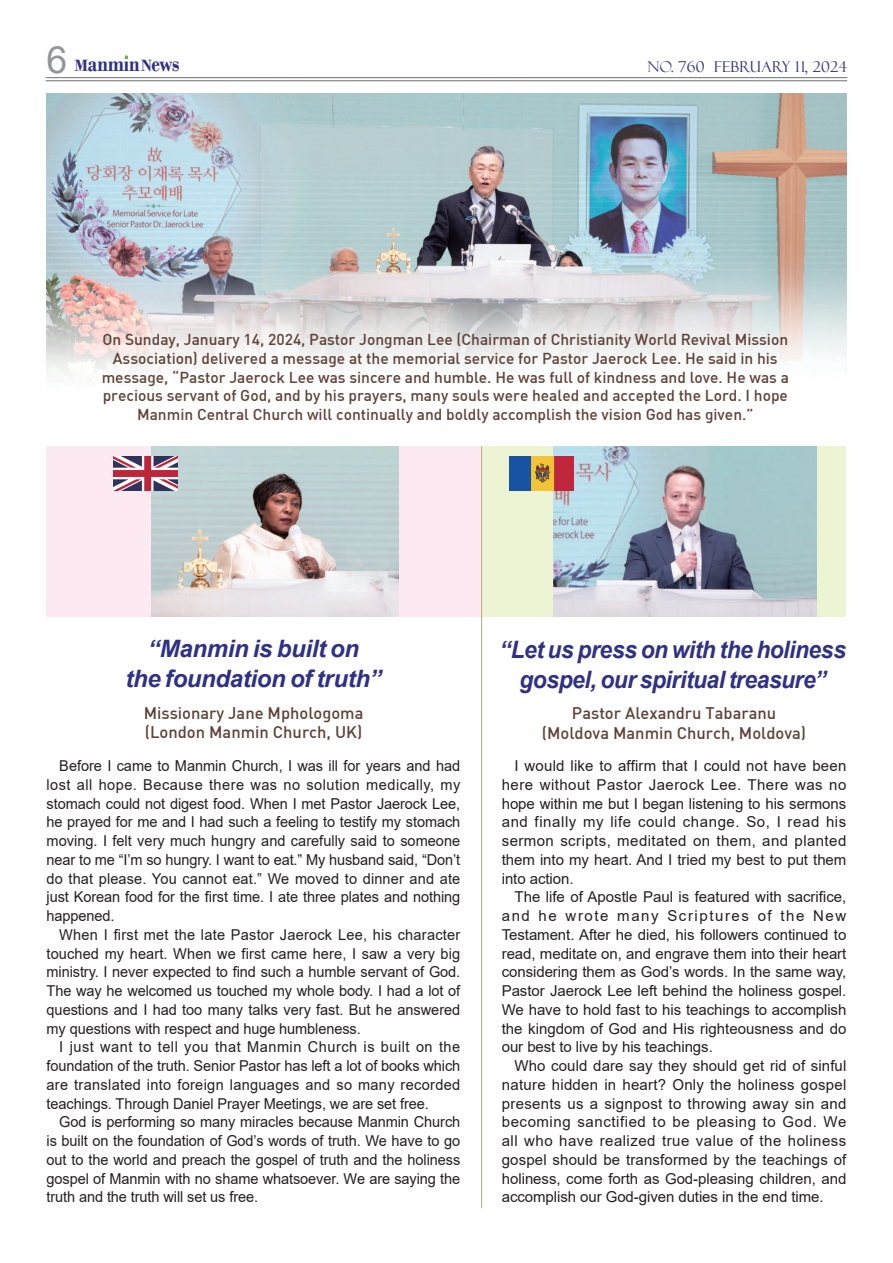
<style>
.page{position:relative;width:893px;height:1263px;background:#fff}
.page>*{position:absolute;margin:0;border:0;box-sizing:border-box;transform-origin:0 0}
.t1{font:italic 700 24px/30px "Arial";letter-spacing:-.015em;color:#303087;text-align:center;scale:.95 1}
.t2{font:italic 700 24px/30px "Arial";letter-spacing:-.015em;color:#303087;text-align:center}
.t3{font:700 23.7px "Bodoni";color:#303087;scale:.82 1}
.t4{font:700 17.1px "Bodoni";color:#303087}
.t5{font:16.5px/19.8px "Dinmed";color:#5e4239}
.t6{font:15.45px/18.6px "Dinmed";color:#5e4239;text-align:center}
.t7{font:15px/18.8px "Arial";letter-spacing:-.005em;color:#231f20;text-align:justify}
.t8{font:15px "Felix Titling";letter-spacing:.02em;color:#303087}
.s1{font-family:"Arial";font-weight:400;font-size:37.5px;color:#939598}
.s2{font-size:17.1px}
</style>
<div class="page">
<hr style="left:46px;top:77px;width:801px;height:1px;background:#6d6e71">
<hr style="left:46px;top:80px;width:801px;height:1px;background:#6d6e71">
<svg style="left:125px;top:55px;width:3px;height:4px"></svg>
<img style="left:47px;top:94px;width:799px;height:283px">
<div style="left:481px;top:446px;width:365px;height:170px;background:#edf4d4"></div>
<img style="left:553px;top:446px;width:263px;height:170px">
<img style="left:509px;top:457px;width:64px;height:34px">
<div style="left:47px;top:446px;width:434px;height:170px;background:#fce9f1"></div>
<img style="left:151px;top:446px;width:247px;height:170px">
<img style="left:113px;top:457px;width:64px;height:34px">
<hr style="left:481px;top:446px;width:1px;height:762px;background:#beae85">
<h2 class="t3" style="left:47px;top:49px;width:164px"><span class="s1">6</span> <span class="s2">M</span>anmin ews</h2>
<p class="t4" style="left:141px;top:55px;width:12px">N</p>
<p class="t8" style="left:647px;top:61px;width:201px">NO. 760 FEBRUARY 11, 2024</p>
<p class="t6" style="left:102px;top:332px;width:688px">On Sunday, January 14, 2024, Pastor Jongman Lee (Chairman of Christianity World Revival Mission Association) delivered a message at the memorial service for Pastor Jaerock Lee. He said in his message, “Pastor Jaerock Lee was sincere and humble. He was full of kindness and love. He was a precious servant of God, and by his prayers, many souls were healed and accepted the Lord. I hope Manmin Central Church will continually and boldly accomplish the vision God has given.”</p>
<h1 class="t2" style="left:125px;top:636px;width:257px">“Manmin is built on<br>the foundation of truth”</h1>
<p class="t5" style="left:144px;top:704px;width:221px">Missionary Jane Mphologoma (London Manmin Church, UK)</p>
<p class="t7" style="left:47px;top:758px;width:415px;text-indent:13px">Before I came to Manmin Church, I was ill for years and had lost all hope. Because there was no solution medically, my stomach could not digest food. When I met Pastor Jaerock Lee, he prayed for me and I had such a feeling to testify my stomach moving. I felt very much hungry and carefully said to someone near to me “I’m so hungry. I want to eat.” My husband said, “Don’t do that please. You cannot eat.” We moved to dinner and ate just Korean food for the first time. I ate three plates and nothing happened.</p>
<p class="t7" style="left:47px;top:927px;width:415px;text-indent:13px">When I first met the late Pastor Jaerock Lee, his character touched my heart. When we first came here, I saw a very big ministry. I never expected to find such a humble servant of God.<br>The way he welcomed us touched my whole body. I had a lot of questions and I had too many talks very fast. But he answered my questions with respect and huge humbleness.</p>
<p class="t7" style="left:47px;top:1039px;width:415px;text-indent:13px">I just want to tell you that Manmin Church is built on the foundation of the truth. Senior Pastor has left a lot of books which are translated into foreign languages and so many recorded teachings. Through Daniel Prayer Meetings, we are set free.</p>
<p class="t7" style="left:47px;top:1114px;width:415px;text-indent:13px">God is performing so many miracles because Manmin Church is built on the foundation of God’s words of truth. We have to go out to the world and preach the gospel of truth and the holiness gospel of Manmin with no shame whatsoever. We are saying the truth and the truth will set us free.</p>
<h1 class="t1" style="left:499px;top:637px;width:366px">“Let us press on with the holiness gospel, our spiritual treasure”</h1>
<p class="t5" style="left:542px;top:704px;width:266px;text-align:center">Pastor Alexandru Tabaranu (Moldova Manmin Church, Moldova)</p>
<p class="t7" style="left:501px;top:758px;width:346px;text-indent:13px">I would like to affirm that I could not have been here without Pastor Jaerock Lee. There was no hope within me but I began listening to his sermons and finally my life could change. So, I read his sermon scripts, meditated on them, and planted them into my heart. And I tried my best to put them into action.</p>
<p class="t7" style="left:501px;top:889px;width:346px;text-indent:13px">The life of Apostle Paul is featured with sacrifice, and he wrote many Scriptures of the New Testament. After he died, his followers continued to read, meditate on, and engrave them into their heart considering them as God’s words. In the same way, Pastor Jaerock Lee left behind the holiness gospel.<br>We have to hold fast to his teachings to accomplish the kingdom of God and His righteousness and do our best to live by his teachings.</p>
<p class="t7" style="left:501px;top:1058px;width:346px;text-indent:13px">Who could dare say they should get rid of sinful nature hidden in heart? Only the holiness gospel presents us a signpost to throwing away sin and becoming sanctified to be pleasing to God. We all who have realized true value of the holiness gospel should be transformed by the teachings of holiness, come forth as God-pleasing children, and accomplish our God-given duties in the end time.</p>
</div>
